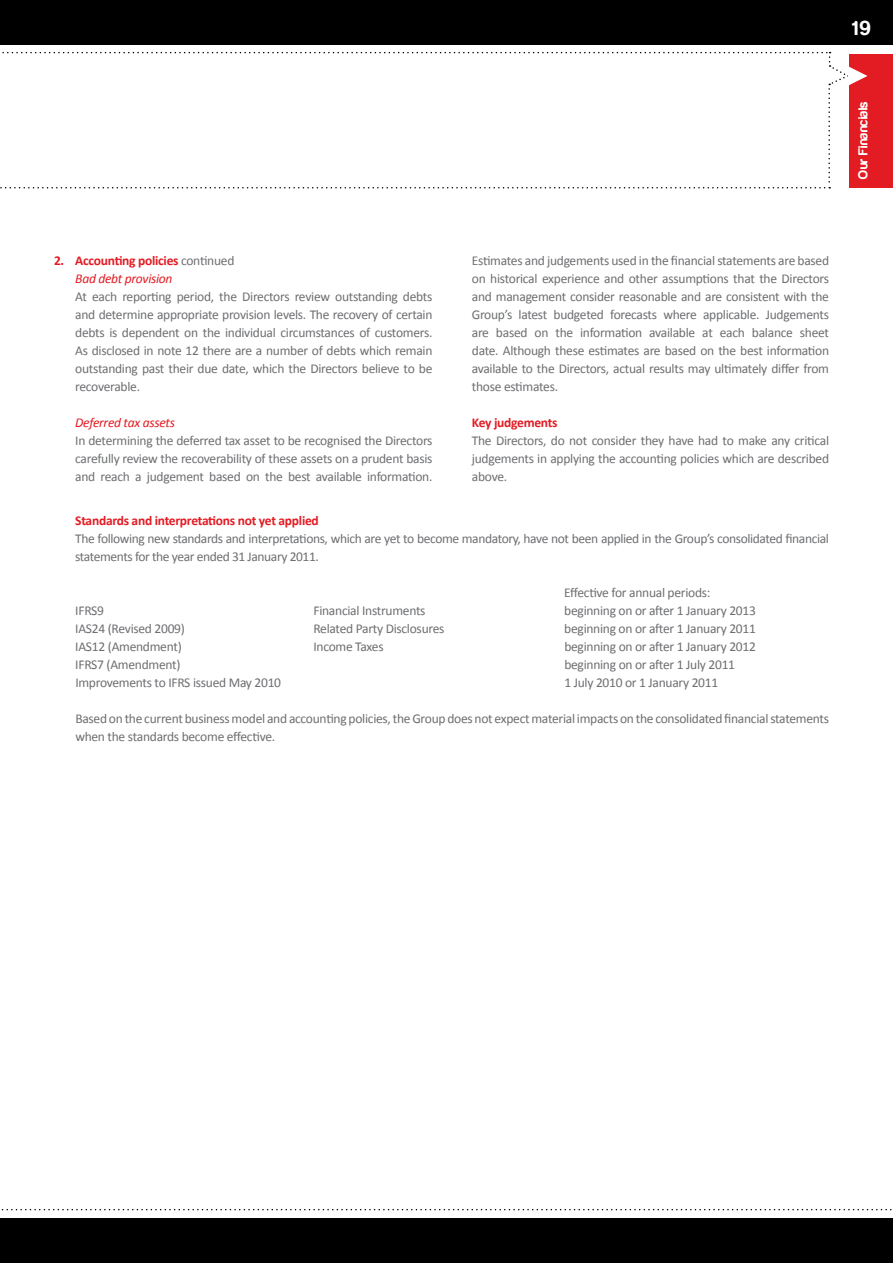
<style>
.page{position:relative;width:893px;height:1263px;background:#fff}
.page>*{position:absolute;margin:0;border:0;box-sizing:border-box;transform-origin:0 0}
.t1{font:21px "Harabara";color:#fff}
.t2{font:13.5px/18px "Calibri";letter-spacing:-.02em;color:#6d6e71;text-align:justify}
.t3{font:700 13.5px/18px "Calibri";letter-spacing:-.02em;color:#e31b23}
.t4{font:italic 13.5px "Calibri";letter-spacing:-.02em;color:#e31b23}
.t5{font:13.5px "Harabara";letter-spacing:.02em;color:#fff}
.s1{color:#000}
.s2{font-weight:400;color:#6d6e71}
.s3{font-weight:400;font-style:italic}
</style>
<div class="page">
<div style="left:0;top:0;width:893px;height:45px;background:#000"></div>
<svg style="left:1px;top:1209px;width:891px;height:1px"></svg>
<div style="left:0;top:1218px;width:893px;height:45px;background:#000"></div>
<div style="left:849px;top:54px;width:44px;height:133px;background:#e31b23"></div>
<svg style="left:0;top:52px;width:867px;height:136px"></svg>
<h1 class="t1" style="left:852px;top:17px;width:20px">19<span class="s1">01</span></h1>
<p class="t5" style="left:856px;top:179px;width:79px;rotate:-90deg">Our Financials</p>
<p class="t3" style="left:75px;top:251px;width:161px;text-indent:-21px">2. Accounting policies <span class="s2">continued<br></span><span class="s3">Bad debt provision</span></p>
<p class="t2" style="left:75px;top:287px;width:359px">At each reporting period, the Directors review outstanding debts and determine appropriate provision levels. The recovery of certain debts is dependent on the individual circumstances of customers.<br>As disclosed in note 12 there are a number of debts which remain outstanding past their due date, which the Directors believe to be recoverable.</p>
<p class="t4" style="left:75px;top:414px;width:101px">Deferred tax assets</p>
<p class="t2" style="left:75px;top:431px;width:359px">In determining the deferred tax asset to be recognised the Directors carefully review the recoverability of these assets on a prudent basis and reach a judgement based on the best available information.</p>
<p class="t2" style="left:472px;top:251px;width:359px">Estimates and judgements used in the financial statements are based on historical experience and other assumptions that the Directors and management consider reasonable and are consistent with the Group’s latest budgeted forecasts where applicable. Judgements are based on the information available at each balance sheet date. Although these estimates are based on the best information available to the Directors, actual results may ultimately differ from those estimates.</p>
<p class="t3" style="left:472px;top:413px;width:87px">Key judgements</p>
<p class="t2" style="left:472px;top:431px;width:359px">The Directors, do not consider they have had to make any critical judgements in applying the accounting policies which are described above.</p>
<p class="t3" style="left:75px;top:510px;width:245px">Standards and interpretations not yet applied</p>
<p class="t2" style="left:75px;top:528px;width:755px">The following new standards and interpretations, which are yet to become mandatory, have not been applied in the Group’s consolidated financial statements for the year ended 31 January 2011.</p>
<p class="t2" style="left:564px;top:582px;width:148px">Effective for annual periods:</p>
<p class="t2" style="left:75px;top:600px;width:30px">IFRS9</p>
<p class="t2" style="left:313px;top:600px;width:114px">Financial Instruments</p>
<p class="t2" style="left:564px;top:600px;width:193px">beginning on or after 1 January 2013</p>
<p class="t2" style="left:75px;top:618px;width:111px">IAS24 (Revised 2009)</p>
<p class="t2" style="left:313px;top:618px;width:133px">Related Party Disclosures</p>
<p class="t2" style="left:564px;top:618px;width:193px">beginning on or after 1 January 2011</p>
<p class="t2" style="left:75px;top:636px;width:108px">IAS12 (Amendment)</p>
<p class="t2" style="left:313px;top:636px;width:72px">Income Taxes</p>
<p class="t2" style="left:564px;top:636px;width:193px">beginning on or after 1 January 2012</p>
<p class="t2" style="left:75px;top:654px;width:107px">IFRS7 (Amendment)</p>
<p class="t2" style="left:564px;top:654px;width:172px">beginning on or after 1 July 2011</p>
<p class="t2" style="left:75px;top:672px;width:207px">Improvements to IFRS issued May 2010</p>
<p class="t2" style="left:564px;top:672px;width:155px">1 July 2010 or 1 January 2011</p>
<p class="t2" style="left:75px;top:708px;width:755px">Based on the current business model and accounting policies, the Group does not expect material impacts on the consolidated financial statements when the standards become effective.</p>
</div>
